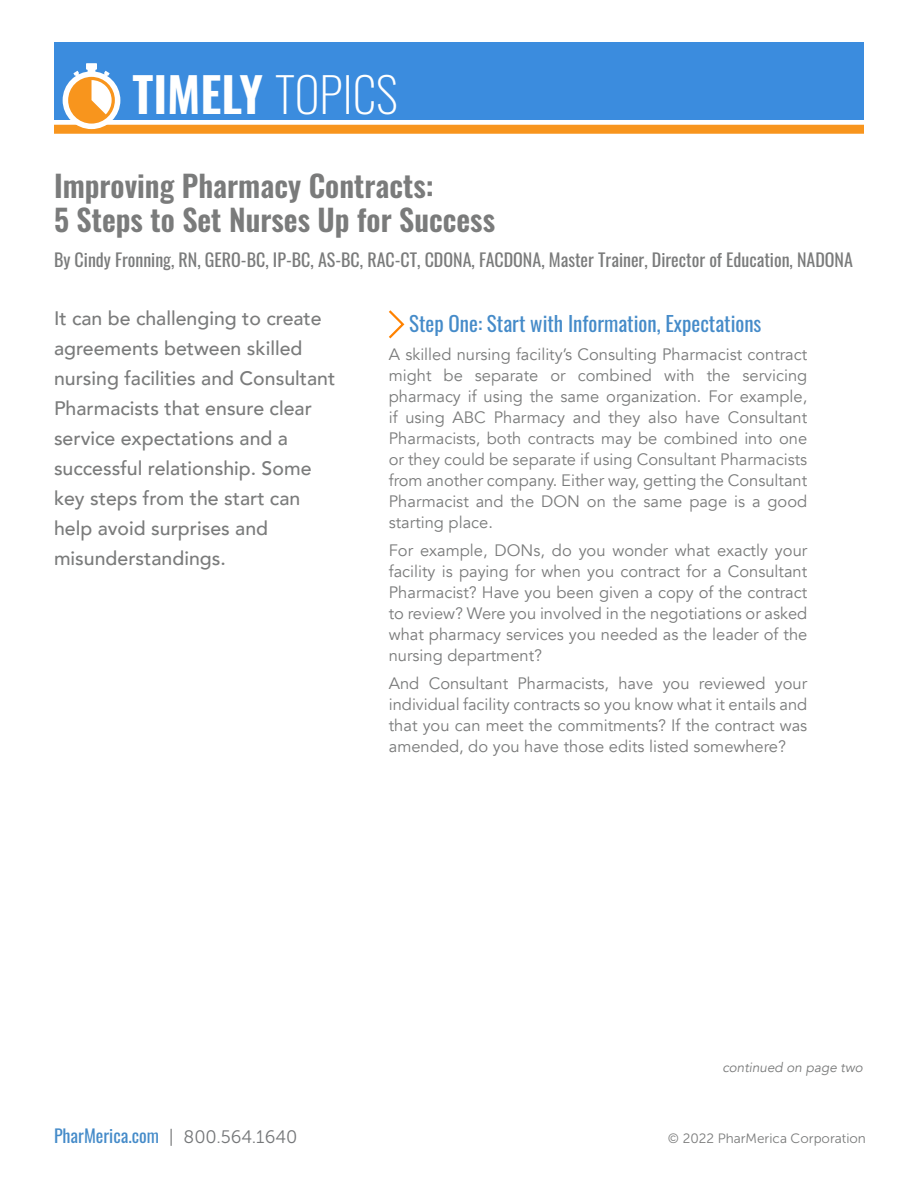
<style>
.page{position:relative;width:918px;height:1188px;background:#fff}
.page>*{position:absolute;margin:0;border:0;box-sizing:border-box;transform-origin:0 0}
.t1{font:600 48px "Oswald";color:#fff}
.t2{font:600 30px/34.5px "Oswald";color:#7a7b7b}
.t3{font:21px "Oswald";color:#458bc9}
.t4{font:500 19.5px/30px "Avenir";color:#7a7b7b}
.t5{font:18px "Oswald";color:#7a7b7b}
.t6{font:18px "Oswald";color:#458bc9}
.t7{font:16.5px/21px "Avenir";color:#7a7b7b;text-align:justify}
.t8{font:13.5px "Museo Sans 300";color:#7a7b7b}
.t9{font:italic 13.5px "Avenir";color:#7a7b7b}
.s1{font-weight:200}
.s2{font-family:"Museo Sans 300";color:#757779}
</style>
<div class="page">
<div style="left:54px;top:42px;width:810px;height:77px;background:#3b8cde"></div>
<div style="left:54px;top:125px;width:810px;height:9px;background:#f8951d"></div>
<svg style="left:389px;top:310px;width:16px;height:29px"></svg>
<svg style="left:63px;top:63px;width:57px;height:66px"></svg>
<h1 class="t1" style="left:132px;top:70px;width:267px">TIMELY <span class="s1">TOPICS</span></h1>
<h2 class="t2" style="left:54px;top:170px;width:443px">Improving Pharmacy Contracts:<br>5 Steps to Set Nurses Up for Success</h2>
<p class="t5" style="left:54px;top:244px;width:801px">By Cindy Fronning, RN, GERO-BC, IP-BC, AS-BC, RAC-CT, CDONA, FACDONA, Master Trainer, Director of Education, NADONA</p>
<p class="t4" style="left:54px;top:302px;width:283px">It can be challenging to create agreements between skilled nursing facilities and Consultant<br>Pharmacists that ensure clear service expectations and a successful relationship. Some key steps from the start can help avoid surprises and misunderstandings.</p>
<p class="t3" style="left:409px;top:305px;width:354px">Step One: Start with Information, Expectations</p>
<p class="t7" style="left:389px;top:344px;width:420px">A skilled nursing facility’s Consulting Pharmacist contract might be separate or combined with the servicing pharmacy if using the same organization. For example, if using ABC Pharmacy and they also have Consultant Pharmacists, both contracts may be combined into one or they could be separate if using Consultant Pharmacists from another company. Either way, getting the Consultant Pharmacist and the DON on the same page is a good starting place.</p>
<p class="t7" style="left:389px;top:540px;width:420px">For example, DONs, do you wonder what exactly your facility is paying for when you contract for a Consultant Pharmacist? Have you been given a copy of the contract to review? Were you involved in the negotiations or asked what pharmacy services you needed as the leader of the nursing department?</p>
<p class="t7" style="left:389px;top:673px;width:420px">And Consultant Pharmacists, have you reviewed your individual facility contracts so you know what it entails and that you can meet the commitments? If the contract was amended, do you have those edits listed somewhere?</p>
<p class="t9" style="left:722px;top:1060px;width:142px">continued on page two</p>
<p class="t6" style="left:54px;top:1120px;width:245px">PharMerica.com <span class="s2">| 800.564.1640</span></p>
<p class="t8" style="left:668px;top:1131px;width:199px">© 2022 PharMerica Corporation</p>
</div>
